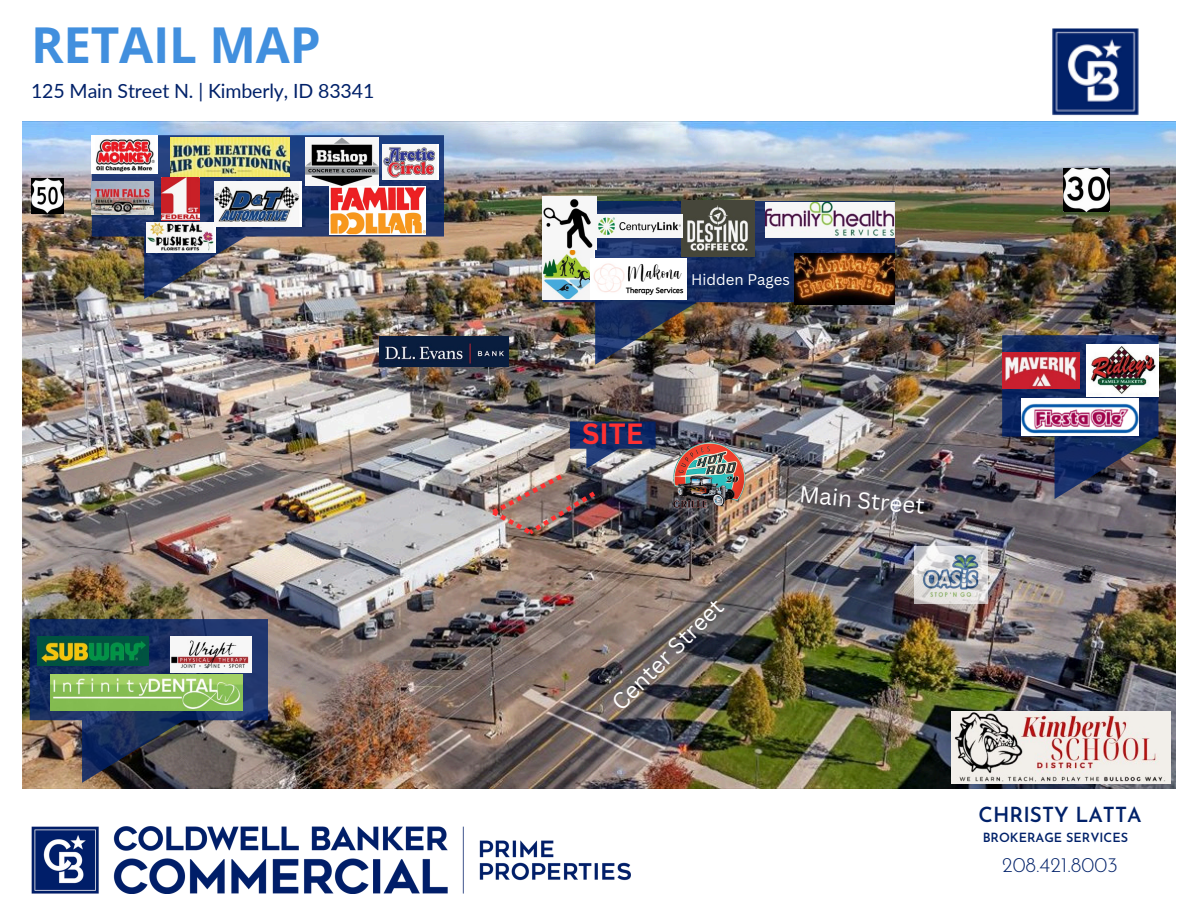
<style>
.page{position:relative;width:1188px;height:918px;background:#fff}
.page>*{position:absolute;margin:0;border:0;box-sizing:border-box;transform-origin:0 0}
.t1{font:700 49.5px "Open Sans";letter-spacing:-.005em;color:#418fde}
.t2{font:700 28.5px "Canva Sans";color:#ff3131}
.t3{font:22.5px "Canva Sans";color:#fff}
.t4{font:600 20.7px "Josefin Sans";color:#012169}
.t5{font:300 20.7px "Josefin Sans";color:#012169}
.t6{font:19.5px "Lato";letter-spacing:-.005em;color:#012169}
.t7{font:15px "Canva Sans";color:#fff}
.t8{font:600 12.6px "Josefin Sans";color:#012169}
</style>
<div class="page">
<img style="left:1041px;top:28px;width:110px;height:94px">
<img style="left:23px;top:122px;width:1153px;height:667px">
<img style="left:31px;top:826px;width:600px;height:68px">
<img style="left:92px;top:135px;width:352px;height:164px">
<img style="left:543px;top:201px;width:352px;height:164px">
<img style="left:92px;top:135px;width:65px;height:38px">
<img style="left:92px;top:181px;width:62px;height:33px">
<img style="left:146px;top:222px;width:69px;height:31px">
<img style="left:543px;top:249px;width:52px;height:50px">
<img style="left:1002px;top:335px;width:156px;height:164px">
<img style="left:1086px;top:344px;width:72px;height:52px">
<img style="left:1002px;top:352px;width:78px;height:36px">
<img style="left:915px;top:546px;width:73px;height:58px">
<img style="left:951px;top:711px;width:219px;height:72px">
<img style="left:543px;top:196px;width:54px;height:53px">
<img style="left:30px;top:619px;width:238px;height:164px">
<img style="left:37px;top:636px;width:111px;height:30px">
<img style="left:50px;top:675px;width:193px;height:36px">
<img style="left:1064px;top:168px;width:46px;height:44px">
<img style="left:31px;top:179px;width:33px;height:35px">
<img style="left:170px;top:137px;width:119px;height:40px">
<img style="left:673px;top:442px;width:72px;height:68px">
<img style="left:765px;top:203px;width:130px;height:35px">
<img style="left:161px;top:177px;width:38px;height:44px">
<img style="left:682px;top:200px;width:73px;height:57px">
<img style="left:380px;top:336px;width:128px;height:31px">
<img style="left:215px;top:182px;width:86px;height:45px">
<img style="left:305px;top:137px;width:74px;height:49px">
<img style="left:383px;top:144px;width:56px;height:35px">
<img style="left:794px;top:253px;width:101px;height:52px">
<img style="left:170px;top:636px;width:81px;height:36px">
<img style="left:596px;top:215px;width:86px;height:22px">
<img style="left:492px;top:422px;width:164px;height:112px">
<img style="left:591px;top:259px;width:95px;height:40px">
<img style="left:329px;top:186px;width:97px;height:49px">
<img style="left:1022px;top:399px;width:117px;height:37px">
<p class="t1" style="left:31px;top:10px;width:291px">RETAIL MAP</p>
<p class="t6" style="left:31px;top:79px;width:345px">125 Main Street N. | Kimberly, ID 83341</p>
<p class="t7" style="left:691px;top:269px;width:100px">Hidden Pages</p>
<p class="t2" style="left:582px;top:413px;width:63px">SITE</p>
<p class="t3" style="left:604px;top:695px;width:149px;rotate:-45deg">Center Street</p>
<p class="t3" style="left:801px;top:479px;width:127px;rotate:5deg">Main Street</p>
<p class="t4" style="left:979px;top:807px;width:164px">CHRISTY LATTA</p>
<h3 class="t8" style="left:983px;top:833px;width:147px">BROKERAGE SERVICES</h3>
<p class="t5" style="left:1002px;top:857px;width:117px">208.421.8003</p>
</div>
